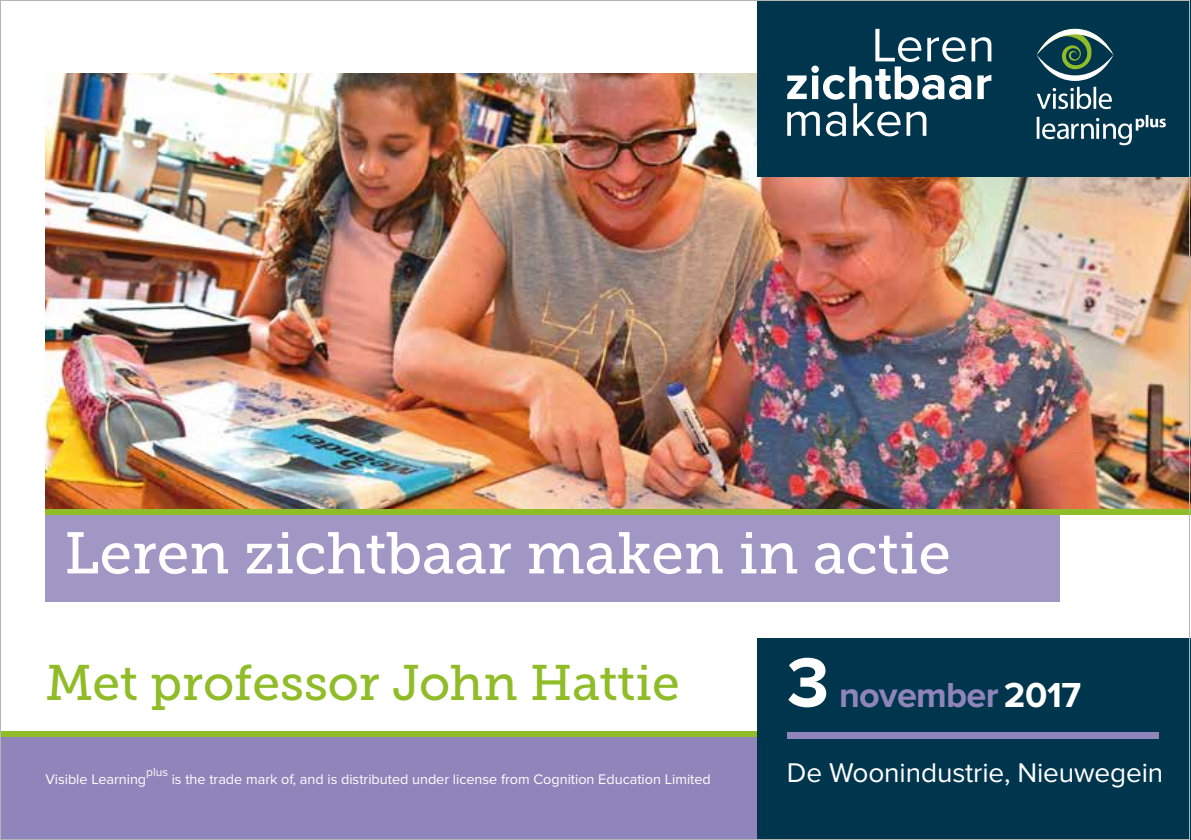
<style>
.page{position:relative;width:1191px;height:840px;background:#fff}
.page>*{position:absolute;margin:0;border:0;box-sizing:border-box;transform-origin:0 0}
.t1{font:58.4px "Museo Slab 500";color:#fff}
.t2{font:49.8px "Museo Slab 500";color:#8fbc27}
.t3{font:700 36px "Proxima Nova";letter-spacing:-.02em;color:#9085ba}
.t4{font:28px "Proxima Nova";letter-spacing:-.005em;color:#fff}
.t5{font:14.4px "Proxima Nova";color:#fff}
.t6{font:12px "Proxima Nova";color:#fff}
.s1{font-size:72px;color:#fff}
.s2{color:#fff}
</style>
<div class="page">
<div style="left:0;top:732px;width:762px;height:107px;background:#9085ba"></div>
<div style="left:0;top:730px;width:762px;height:6px;background:#8fbc27"></div>
<img style="left:45px;top:74px;width:1146px;height:434px">
<div style="left:757px;top:0;width:434px;height:177px;background:#00364d"></div>
<svg style="left:787px;top:29px;width:204px;height:107px"></svg>
<svg style="left:1036px;top:87px;width:130px;height:59px"></svg>
<svg style="left:1036px;top:29px;width:77px;height:52px"></svg>
<div style="left:757px;top:638px;width:434px;height:201px;background:#00364d"></div>
<div style="left:787px;top:732px;width:371px;height:6px;background:#9085ba"></div>
<div style="left:45px;top:514px;width:1014px;height:87px;background:#a097c5"></div>
<div style="left:45px;top:508px;width:1146px;height:6px;background:#8fbc27"></div>
<h1 class="t1" style="left:64px;top:520px;width:888px">Leren zichtbaar maken in actie</h1>
<h2 class="t2" style="left:45px;top:654px;width:636px">Met professor John Hattie</h2>
<p class="t6" style="left:146px;top:764px;width:23px">plus</p>
<p class="t5" style="left:172px;top:770px;width:540px">is the trade mark of, and is distributed under license from Cognition Education Limited</p>
<p class="t5" style="left:45px;top:770px;width:102px">Visible Learning</p>
<h3 class="t3" style="left:787px;top:673px;width:296px"><span class="s1">3</span> november <span class="s2">2017</span></h3>
<h3 class="t4" style="left:787px;top:756px;width:378px">De Woonindustrie, Nieuwegein</h3>
</div>
